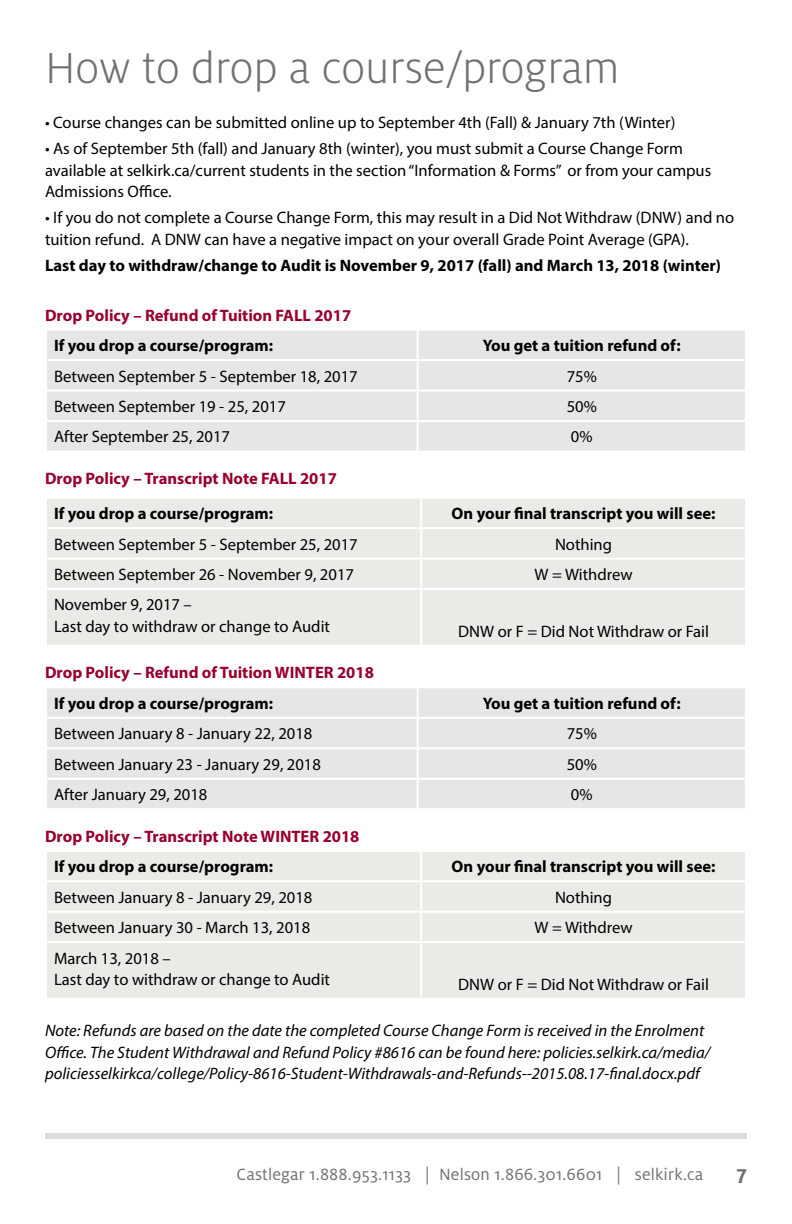
<style>
.page{position:relative;width:792px;height:1224px;background:#fff}
.page>*{position:absolute;margin:0;border:0;box-sizing:border-box;transform-origin:0 0}
.t1{font:300 48px "Milo OT";color:#717073}
.t2{font:700 22px "Milo OT";color:#717073}
.t3{font:18px "Milo OT";letter-spacing:.01em;color:#717073}
.t4{font:16.6px/21.6px "Myriad Pro";color:#000}
.t5{font:700 16.6px "Myriad Pro";color:#000}
.t6{font:italic 16.6px/21.6px "Myriad Pro";color:#000}
.t7{font:700 16.6px "Myriad Pro";color:#98002e}
</style>
<div class="page">
<div style="left:45px;top:1133px;width:702px;height:6px;background:#dcddde"></div>
<div style="left:47px;top:331px;width:698px;height:119px;background:#e4e6e7"></div>
<hr style="left:417px;top:331px;width:2px;height:28px;background:#fff">
<hr style="left:417px;top:361px;width:2px;height:29px;background:#fff">
<hr style="left:417px;top:392px;width:2px;height:28px;background:#fff">
<hr style="left:417px;top:422px;width:2px;height:28px;background:#fff">
<hr style="left:47px;top:359px;width:371px;height:2px;background:#fff">
<hr style="left:418px;top:359px;width:327px;height:2px;background:#fff">
<hr style="left:47px;top:390px;width:371px;height:2px;background:#fff">
<hr style="left:418px;top:390px;width:327px;height:2px;background:#fff">
<hr style="left:47px;top:420px;width:371px;height:2px;background:#fff">
<hr style="left:418px;top:420px;width:327px;height:2px;background:#fff">
<div style="left:47px;top:499px;width:698px;height:146px;background:#eaeae7"></div>
<hr style="left:420px;top:499px;width:2px;height:28px;background:#fff">
<hr style="left:45px;top:527px;width:376px;height:2px;background:#fff">
<hr style="left:421px;top:527px;width:326px;height:2px;background:#fff">
<hr style="left:420px;top:529px;width:2px;height:29px;background:#fff">
<hr style="left:45px;top:558px;width:376px;height:2px;background:#fff">
<hr style="left:421px;top:558px;width:326px;height:2px;background:#fff">
<hr style="left:420px;top:560px;width:2px;height:28px;background:#fff">
<hr style="left:45px;top:588px;width:376px;height:2px;background:#fff">
<hr style="left:421px;top:588px;width:326px;height:2px;background:#fff">
<hr style="left:420px;top:590px;width:2px;height:55px;background:#fff">
<div style="left:47px;top:688px;width:698px;height:120px;background:#e4e6e7"></div>
<hr style="left:417px;top:688px;width:2px;height:29px;background:#fff">
<hr style="left:417px;top:719px;width:2px;height:28px;background:#fff">
<hr style="left:417px;top:749px;width:2px;height:29px;background:#fff">
<hr style="left:417px;top:780px;width:2px;height:28px;background:#fff">
<hr style="left:47px;top:717px;width:371px;height:2px;background:#fff">
<hr style="left:418px;top:717px;width:327px;height:2px;background:#fff">
<hr style="left:47px;top:747px;width:371px;height:2px;background:#fff">
<hr style="left:418px;top:747px;width:327px;height:2px;background:#fff">
<hr style="left:47px;top:778px;width:371px;height:2px;background:#fff">
<hr style="left:418px;top:778px;width:327px;height:2px;background:#fff">
<div style="left:47px;top:852px;width:698px;height:146px;background:#eaeae7"></div>
<hr style="left:420px;top:852px;width:2px;height:28px;background:#fff">
<hr style="left:45px;top:880px;width:376px;height:2px;background:#fff">
<hr style="left:421px;top:880px;width:326px;height:2px;background:#fff">
<hr style="left:420px;top:882px;width:2px;height:29px;background:#fff">
<hr style="left:45px;top:911px;width:376px;height:2px;background:#fff">
<hr style="left:421px;top:911px;width:326px;height:2px;background:#fff">
<hr style="left:420px;top:913px;width:2px;height:28px;background:#fff">
<hr style="left:45px;top:941px;width:376px;height:2px;background:#fff">
<hr style="left:421px;top:941px;width:326px;height:2px;background:#fff">
<hr style="left:420px;top:943px;width:2px;height:55px;background:#fff">
<h1 class="t1" style="left:45px;top:42px;width:576px">How to drop a course/program</h1>
<p class="t4" style="left:45px;top:111px;width:632px">• Course changes can be submitted online up to September 4th (Fall) &amp; January 7th (Winter)</p>
<p class="t4" style="left:45px;top:137px;width:668px">• As of September 5th (fall) and January 8th (winter), you must submit a Course Change Form available at selkirk.ca/current students in the section “Information &amp; Forms” or from your campus<br>Admissions Office.</p>
<p class="t4" style="left:45px;top:207px;width:691px">• If you do not complete a Course Change Form, this may result in a Did Not Withdraw (DNW) and no tuition refund. A DNW can have a negative impact on your overall Grade Point Average (GPA).</p>
<p class="t5" style="left:45px;top:255px;width:678px">Last day to withdraw/change to Audit is November 9, 2017 (fall) and March 13, 2018 (winter)</p>
<p class="t7" style="left:45px;top:304px;width:308px">Drop Policy – Refund of Tuition FALL 2017</p>
<p class="t5" style="left:54px;top:335px;width:221px">If you drop a course/program:</p>
<p class="t5" style="left:483px;top:335px;width:199px">You get a tuition refund of:</p>
<p class="t4" style="left:54px;top:365px;width:305px">Between September 5 - September 18, 2017</p>
<p class="t4" style="left:567px;top:365px;width:32px">75%</p>
<p class="t4" style="left:54px;top:395px;width:233px">Between September 19 - 25, 2017</p>
<p class="t4" style="left:567px;top:395px;width:32px">50%</p>
<p class="t4" style="left:54px;top:426px;width:178px">After September 25, 2017</p>
<p class="t4" style="left:571px;top:426px;width:23px">0%</p>
<p class="t7" style="left:45px;top:468px;width:293px">Drop Policy – Transcript Note FALL 2017</p>
<p class="t5" style="left:54px;top:503px;width:221px">If you drop a course/program:</p>
<p class="t5" style="left:452px;top:503px;width:265px">On your final transcript you will see:</p>
<p class="t4" style="left:54px;top:533px;width:305px">Between September 5 - September 25, 2017</p>
<p class="t4" style="left:555px;top:533px;width:59px">Nothing</p>
<p class="t4" style="left:54px;top:563px;width:302px">Between September 26 - November 9, 2017</p>
<p class="t4" style="left:535px;top:563px;width:99px">W = Withdrew</p>
<p class="t4" style="left:54px;top:594px;width:278px">November 9, 2017 –<br>Last day to withdraw or change to Audit</p>
<p class="t4" style="left:458px;top:620px;width:252px">DNW or F = Did Not Withdraw or Fail</p>
<p class="t7" style="left:45px;top:662px;width:330px">Drop Policy – Refund of Tuition WINTER 2018</p>
<p class="t5" style="left:54px;top:692px;width:221px">If you drop a course/program:</p>
<p class="t5" style="left:483px;top:692px;width:199px">You get a tuition refund of:</p>
<p class="t4" style="left:54px;top:723px;width:260px">Between January 8 - January 22, 2018</p>
<p class="t4" style="left:567px;top:723px;width:32px">75%</p>
<p class="t4" style="left:54px;top:753px;width:269px">Between January 23 - January 29, 2018</p>
<p class="t4" style="left:567px;top:753px;width:32px">50%</p>
<p class="t4" style="left:54px;top:784px;width:155px">After January 29, 2018</p>
<p class="t4" style="left:571px;top:784px;width:23px">0%</p>
<p class="t7" style="left:45px;top:825px;width:316px">Drop Policy – Transcript Note WINTER 2018</p>
<p class="t5" style="left:54px;top:856px;width:221px">If you drop a course/program:</p>
<p class="t5" style="left:452px;top:856px;width:265px">On your final transcript you will see:</p>
<p class="t4" style="left:54px;top:886px;width:260px">Between January 8 - January 29, 2018</p>
<p class="t4" style="left:555px;top:886px;width:59px">Nothing</p>
<p class="t4" style="left:54px;top:916px;width:258px">Between January 30 - March 13, 2018</p>
<p class="t4" style="left:535px;top:916px;width:99px">W = Withdrew</p>
<p class="t4" style="left:54px;top:947px;width:278px">March 13, 2018 –<br>Last day to withdraw or change to Audit</p>
<p class="t4" style="left:458px;top:973px;width:252px">DNW or F = Did Not Withdraw or Fail</p>
<p class="t6" style="left:45px;top:1020px;width:667px">Note: Refunds are based on the date the completed Course Change Form is received in the Enrolment<br>Office. The Student Withdrawal and Refund Policy #8616 can be found here: policies.selkirk.ca/media/ policiesselkirkca/college/Policy-8616-Student-Withdrawals-and-Refunds--2015.08.17-final.docx.pdf</p>
<p class="t3" style="left:237px;top:1164px;width:468px">Castlegar 1.888.953.1133 | Nelson 1.866.301.6601 | selkirk.ca</p>
<h2 class="t2" style="left:737px;top:1160px;width:12px">7</h2>
</div>
